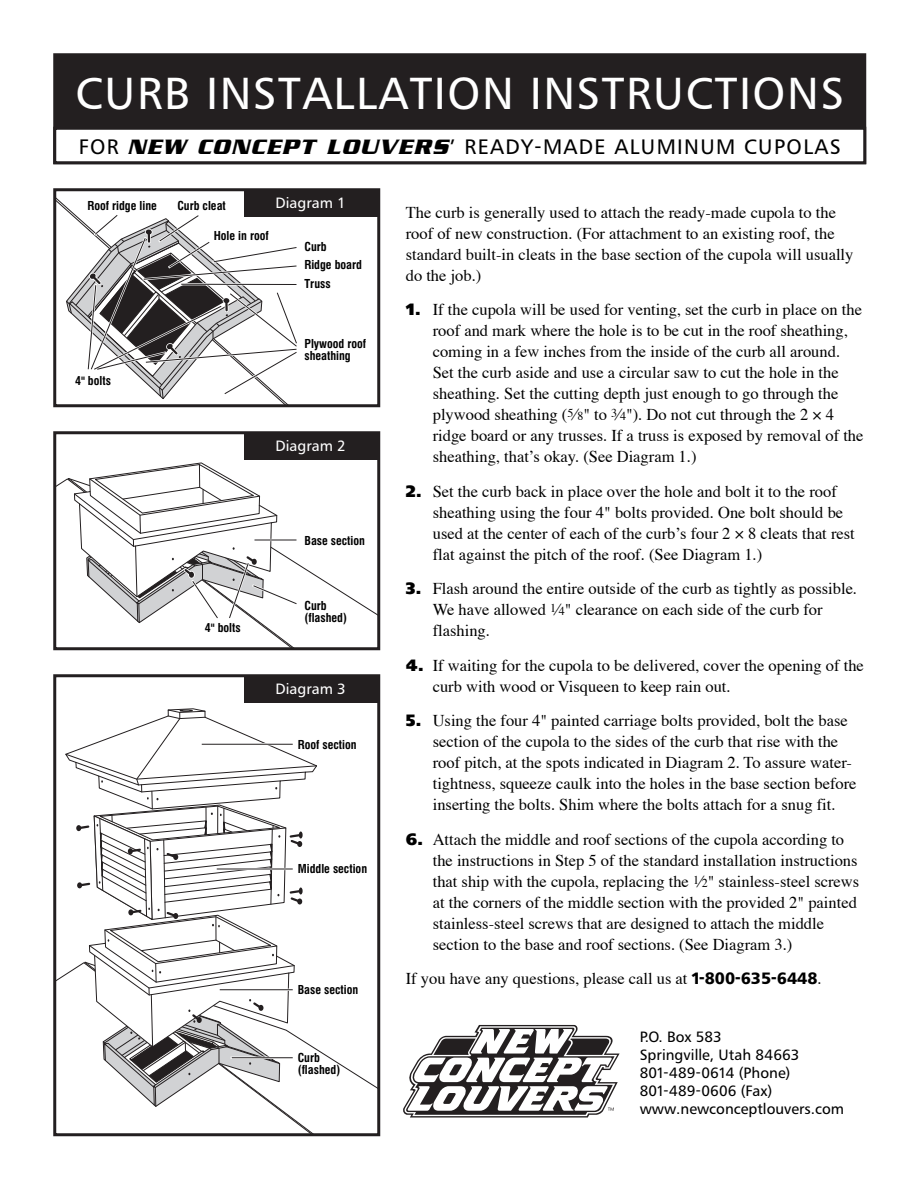
<style>
.page{position:relative;width:918px;height:1188px;background:#fff}
.page>*{position:absolute;margin:0;border:0;box-sizing:border-box;transform-origin:0 0}
.t1{font:45px "Humanist 777 BT Roman B";letter-spacing:.035em;color:#fff}
.t2{font:21px "Humanist 777 BT Roman B";letter-spacing:.065em;color:#000}
.t3{font:16.5px/21px "Times";color:#000}
.t4{font:15px/18px "Humanist 777 BT Roman B";color:#000}
.t5{font:15px "Humanist 777 BT Roman B";color:#fff}
.t6{font:700 condensed 12px/12px "Swiss 721 BT";color:#000}
.s1{font-family:"Serpentine";font-weight:700;font-style:italic;font-size:22.5px}
.s2{font-family:"Humanist 777 BT Extra Black B"}
.s3{font-size:12px}
.s4{font-family:"Humanist 777 BT Black B"}
</style>
<div class="page">
<div style="left:55px;top:55px;width:810px;height:108px;background:#231f20"></div>
<div style="left:53px;top:53px;width:813px;height:111px;border:3px solid #231f20"></div>
<div style="left:55px;top:128px;width:810px;height:35px;background:#fff"></div>
<div style="left:53px;top:127px;width:813px;height:37px;border:3px solid #231f20"></div>
<svg style="left:403px;top:1025px;width:217px;height:93px"></svg>
<div style="left:53px;top:188px;width:327px;height:219px;border:3px solid #231f20"></div>
<div style="left:53px;top:431px;width:327px;height:219px;border:3px solid #231f20"></div>
<svg style="left:65px;top:708px;width:311px;height:424px"></svg>
<div style="left:53px;top:674px;width:327px;height:462px;border:3px solid #231f20"></div>
<div style="left:244px;top:433px;width:135px;height:27px;background:#231f20"></div>
<div style="left:244px;top:676px;width:135px;height:27px;background:#231f20"></div>
<hr style="left:202px;top:743px;width:91px;height:2px;background:#fff">
<hr style="left:217px;top:868px;width:76px;height:2px;background:#fff">
<hr style="left:220px;top:989px;width:73px;height:2px;background:#fff">
<hr style="left:232px;top:1057px;width:61px;height:2px;background:#fff">
<hr style="left:202px;top:744px;width:91px;height:1px;background:#231f20">
<hr style="left:217px;top:869px;width:76px;height:1px;background:#231f20">
<hr style="left:220px;top:989px;width:73px;height:1px;background:#231f20">
<hr style="left:232px;top:1057px;width:61px;height:1px;background:#231f20">
<svg style="left:61px;top:462px;width:318px;height:187px"></svg>
<svg style="left:55px;top:190px;width:324px;height:216px"></svg>
<h1 class="t1" style="left:75px;top:65px;width:770px">CURB INSTALLATION INSTRUCTIONS</h1>
<p class="t2" style="left:79px;top:133px;width:763px">FOR <span class="s1">NEW CONCEPT LOUVERS</span>’ READY-MADE ALUMINUM CUPOLAS</p>
<p class="t6" style="left:87px;top:200px;width:71px">Roof ridge line</p>
<p class="t6" style="left:177px;top:200px;width:50px">Curb cleat</p>
<p class="t6" style="left:214px;top:230px;width:57px">Hole in roof</p>
<p class="t5" style="left:276px;top:193px;width:72px">Diagram 1</p>
<p class="t6" style="left:305px;top:241px;width:24px">Curb</p>
<p class="t6" style="left:305px;top:259px;width:59px">Ridge board</p>
<p class="t6" style="left:305px;top:278px;width:28px">Truss</p>
<p class="t6" style="left:75px;top:375px;width:37px">4" bolts</p>
<p class="t6" style="left:305px;top:338px;width:63px">Plywood roof sheathing</p>
<p class="t5" style="left:276px;top:436px;width:72px">Diagram 2</p>
<p class="t6" style="left:205px;top:621px;width:37px">4" bolts</p>
<p class="t6" style="left:305px;top:535px;width:62px">Base section</p>
<p class="t6" style="left:305px;top:600px;width:44px">Curb (flashed)</p>
<p class="t5" style="left:276px;top:679px;width:72px">Diagram 3</p>
<p class="t6" style="left:298px;top:739px;width:60px">Roof section</p>
<p class="t6" style="left:298px;top:863px;width:71px">Middle section</p>
<p class="t6" style="left:298px;top:984px;width:62px">Base section</p>
<p class="t6" style="left:298px;top:1052px;width:44px">Curb (flashed)</p>
<p class="t3" style="left:406px;top:203px;width:449px">The curb is generally used to attach the ready-made cupola to the roof of new construction. (For attachment to an existing roof, the standard built-in cleats in the base section of the cupola will usually do the job.)</p>
<p class="t3" style="left:433px;top:300px;width:432px;text-indent:-27px"><span class="s2">1.</span> If the cupola will be used for venting, set the curb in place on the roof and mark where the hole is to be cut in the roof sheathing, coming in a few inches from the inside of the curb all around.<br>Set the curb aside and use a circular saw to cut the hole in the sheathing. Set the cutting depth just enough to go through the plywood sheathing (<sup>5</sup>⁄<span class="s3">8</span>" to <sup>3</sup>⁄<span class="s3">4</span>"). Do not cut through the 2 × 4 ridge board or any trusses. If a truss is exposed by removal of the sheathing, that’s okay. (See Diagram 1.)</p>
<p class="t3" style="left:433px;top:482px;width:424px;text-indent:-27px"><span class="s2">2.</span> Set the curb back in place over the hole and bolt it to the roof sheathing using the four 4" bolts provided. One bolt should be used at the center of each of the curb’s four 2 × 8 cleats that rest flat against the pitch of the roof. (See Diagram 1.)</p>
<p class="t3" style="left:433px;top:579px;width:426px;text-indent:-27px"><span class="s2">3.</span> Flash around the entire outside of the curb as tightly as possible.<br>We have allowed <sup>1</sup>⁄<span class="s3">4</span>" clearance on each side of the curb for flashing.</p>
<p class="t3" style="left:433px;top:656px;width:433px;text-indent:-27px"><span class="s2">4.</span> If waiting for the cupola to be delivered, cover the opening of the curb with wood or Visqueen to keep rain out.</p>
<p class="t3" style="left:433px;top:711px;width:425px;text-indent:-27px"><span class="s2">5.</span> Using the four 4" painted carriage bolts provided, bolt the base section of the cupola to the sides of the curb that rise with the roof pitch, at the spots indicated in Diagram 2. To assure water&shy;tightness, squeeze caulk into the holes in the base section before inserting the bolts. Shim where the bolts attach for a snug fit.</p>
<p class="t3" style="left:433px;top:830px;width:428px;text-indent:-27px"><span class="s2">6.</span> Attach the middle and roof sections of the cupola according to the instructions in Step 5 of the standard installation instructions that ship with the cupola, replacing the <sup>1</sup>⁄<span class="s3">2</span>" stainless-steel screws at the corners of the middle section with the provided 2" painted stainless-steel screws that are designed to attach the middle section to the base and roof sections. (See Diagram 3.)</p>
<p class="t3" style="left:406px;top:969px;width:417px">If you have any questions, please call us at <span class="s4">1-800-635-6448</span>.</p>
<p class="t4" style="left:640px;top:1028px;width:206px">P.O. Box 583<br>Springville, Utah 84663<br>801-489-0614 (Phone)<br>801-489-0606 (Fax) www.newconceptlouvers.com</p>
</div>
